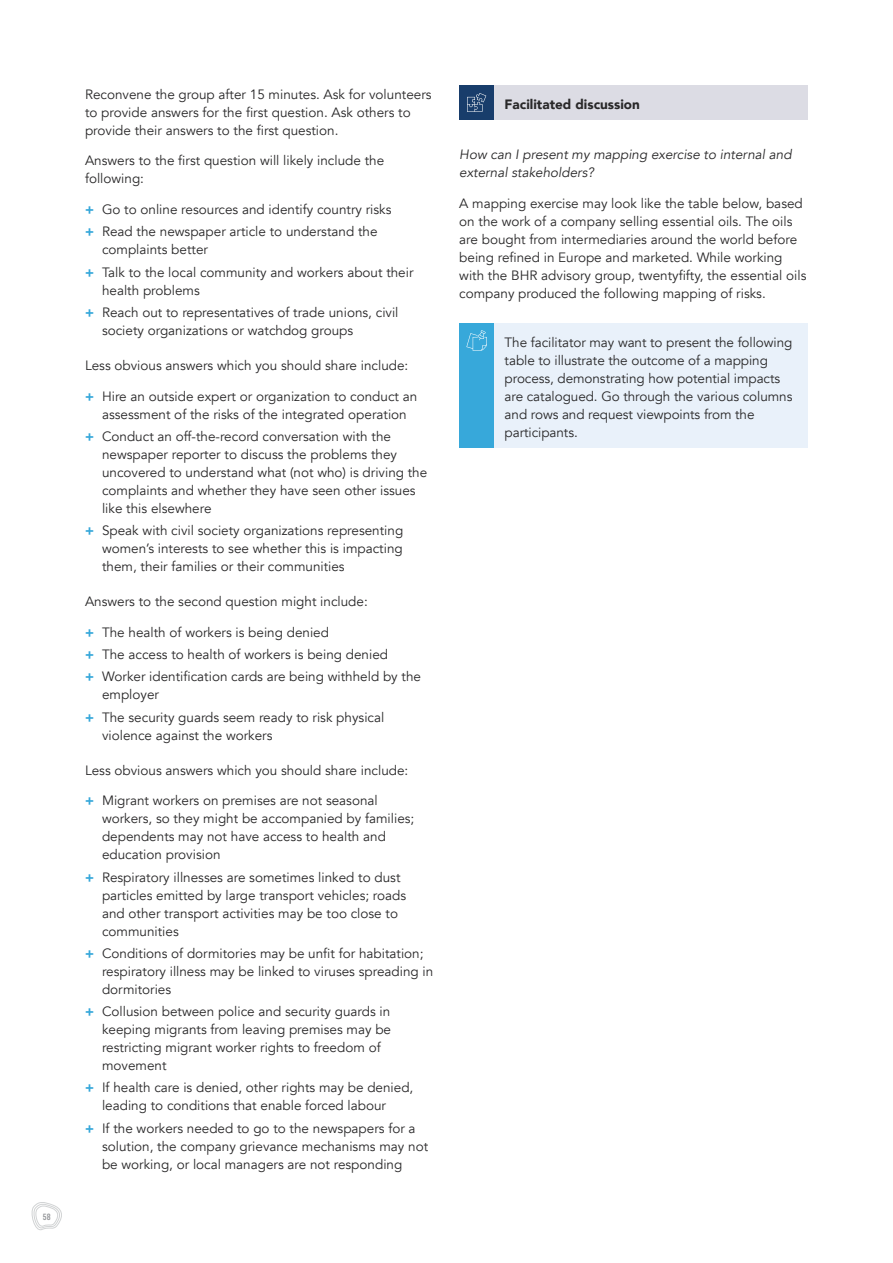
<style>
.page{position:relative;width:893px;height:1263px;background:#fff}
.page>*{position:absolute;margin:0;border:0;box-sizing:border-box;transform-origin:0 0}
.t1{font:13.5px/18px "Avenir";color:#292829}
.t2{font:italic 13.5px/18px "Avenir";color:#292829}
.t3{font:900 13.5px "Avenir";color:#292829}
.t4{font:700 9px "Marsden Cm Semi";color:#939598}
.s1{font-weight:900;color:#37a8da}
</style>
<div class="page">
<div style="left:494px;top:85px;width:314px;height:35px;background:#dcdce4"></div>
<div style="left:459px;top:85px;width:35px;height:35px;background:#183d6b"></div>
<svg style="left:467px;top:93px;width:19px;height:19px"></svg>
<div style="left:494px;top:323px;width:314px;height:125px;background:#e9f1fa"></div>
<div style="left:459px;top:323px;width:35px;height:125px;background:#37a8da"></div>
<svg style="left:466px;top:330px;width:21px;height:21px"></svg>
<svg style="left:31px;top:1202px;width:31px;height:29px"></svg>
<p class="t4" style="left:43px;top:1212px;width:9px">58</p>
<p class="t1" style="left:85px;top:85px;width:348px">Reconvene the group after 15 minutes. Ask for volunteers to provide answers for the first question. Ask others to provide their answers to the first question.</p>
<p class="t1" style="left:85px;top:152px;width:301px">Answers to the first question will likely include the following:</p>
<p class="t1" style="left:85px;top:199px;width:308px;line-height:22.2px"><span class="s1">+</span> Go to online resources and identify country risks <span class="s1">+</span> Read the newspaper article to understand the</p>
<p class="t1" style="left:85px;top:239px;width:330px;line-height:22.2px;text-indent:17px">complaints better<br><span class="s1">+</span> Talk to the local community and workers about their</p>
<p class="t1" style="left:85px;top:279px;width:315px;line-height:22.2px;text-indent:17px">health problems<br><span class="s1">+</span> Reach out to representatives of trade unions, civil</p>
<p class="t1" style="left:102px;top:321px;width:253px">society organizations or watchdog groups</p>
<p class="t1" style="left:85px;top:356px;width:325px">Less obvious answers which you should share include:</p>
<p class="t1" style="left:85px;top:387px;width:334px;text-align:center"><span class="s1">+</span> Hire an outside expert or organization to conduct an assessment of the risks of the integrated operation</p>
<p class="t1" style="left:102px;top:427px;width:327px;text-indent:-17px"><span class="s1">+</span> Conduct an off-the-record conversation with the newspaper reporter to discuss the problems they uncovered to understand what (not who) is driving the complaints and whether they have seen other issues like this elsewhere</p>
<p class="t1" style="left:102px;top:522px;width:303px;text-align:justify;text-indent:-17px"><span class="s1">+</span> Speak with civil society organizations representing women’s interests to see whether this is impacting them, their families or their communities</p>
<p class="t1" style="left:85px;top:593px;width:284px">Answers to the second question might include:</p>
<p class="t1" style="left:85px;top:621px;width:337px;line-height:22.2px"><span class="s1">+</span> The health of workers is being denied<br><span class="s1">+</span> The access to health of workers is being denied<br><span class="s1">+</span> Worker identification cards are being withheld by the</p>
<p class="t1" style="left:85px;top:684px;width:301px;line-height:22.2px;text-indent:17px">employer<br><span class="s1">+</span> The security guards seem ready to risk physical</p>
<p class="t1" style="left:102px;top:726px;width:172px">violence against the workers</p>
<p class="t1" style="left:85px;top:761px;width:325px">Less obvious answers which you should share include:</p>
<p class="t1" style="left:102px;top:792px;width:314px;text-indent:-17px"><span class="s1">+</span> Migrant workers on premises are not seasonal workers, so they might be accompanied by families; dependents may not have access to health and education provision</p>
<p class="t1" style="left:102px;top:868px;width:306px;text-indent:-17px"><span class="s1">+</span> Respiratory illnesses are sometimes linked to dust particles emitted by large transport vehicles; roads and other transport activities may be too close to communities</p>
<p class="t1" style="left:102px;top:944px;width:333px;text-indent:-17px"><span class="s1">+</span> Conditions of dormitories may be unfit for habitation; respiratory illness may be linked to viruses spreading in dormitories</p>
<p class="t1" style="left:102px;top:1003px;width:291px;text-indent:-17px"><span class="s1">+</span> Collusion between police and security guards in keeping migrants from leaving premises may be restricting migrant worker rights to freedom of movement</p>
<p class="t1" style="left:102px;top:1079px;width:313px;text-indent:-17px"><span class="s1">+</span> If health care is denied, other rights may be denied, leading to conditions that enable forced labour</p>
<p class="t1" style="left:102px;top:1119px;width:328px;text-indent:-17px"><span class="s1">+</span> If the workers needed to go to the newspapers for a solution, the company grievance mechanisms may not be working, or local managers are not responding</p>
<p class="t3" style="left:505px;top:93px;width:137px">Facilitated discussion</p>
<p class="t2" style="left:459px;top:145px;width:334px">How can I present my mapping exercise to internal and external stakeholders?</p>
<p class="t1" style="left:459px;top:194px;width:349px">A mapping exercise may look like the table below, based on the work of a company selling essential oils. The oils are bought from intermediaries around the world before being refined in Europe and marketed. While working with the BHR advisory group, twentyfifty, the essential oils company produced the following mapping of risks.</p>
<p class="t1" style="left:505px;top:334px;width:289px">The facilitator may want to present the following table to illustrate the outcome of a mapping process, demonstrating how potential impacts are catalogued. Go through the various columns and rows and request viewpoints from the participants.</p>
</div>
